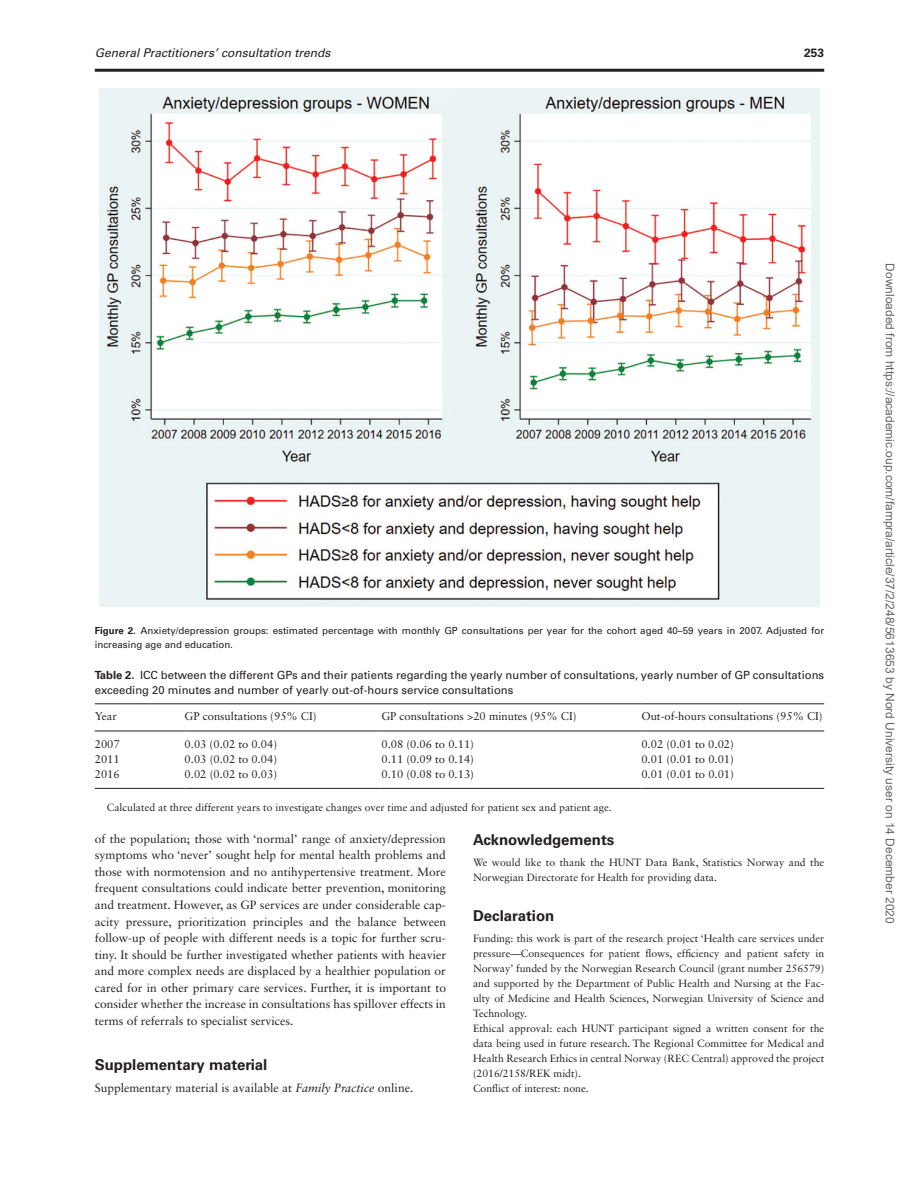
<style>
.page{position:relative;width:919px;height:1187px;background:#fff}
.page>*{position:absolute;margin:0;border:0;box-sizing:border-box;transform-origin:0 0}
.t1{font:700 15px "Univers LT Std";color:#231f20}
.t2{font:12px/16.5px "Sabon LT Std";color:#231f20;text-align:justify}
.t3{font:12px "Arial";color:#666}
.t4{font:italic 12px "Univers LT Std";color:#231f20}
.t5{font:700 12px "Univers LT Std";color:#231f20}
.t6{font:11.25px "Sabon LT Std";color:#231f20}
.t7{font:11.25px/15px "Univers LT Std";color:#231f20}
.t8{font:10.5px/15px "Sabon LT Std";color:#231f20}
.t9{font:9.75px/14.2px "Univers LT Std";color:#231f20}
.s1{font-weight:700}
.s2{font-style:italic}
</style>
<div class="page">
<hr style="left:95px;top:703px;width:89px;height:1px;background:#231f20">
<hr style="left:95px;top:730px;width:89px;height:1px;background:#231f20">
<hr style="left:184px;top:703px;width:197px;height:1px;background:#231f20">
<hr style="left:184px;top:730px;width:197px;height:1px;background:#231f20">
<hr style="left:381px;top:703px;width:260px;height:1px;background:#231f20">
<hr style="left:381px;top:730px;width:260px;height:1px;background:#231f20">
<hr style="left:641px;top:703px;width:183px;height:1px;background:#231f20">
<hr style="left:641px;top:730px;width:183px;height:1px;background:#231f20">
<hr style="left:95px;top:788px;width:89px;height:1px;background:#231f20">
<hr style="left:184px;top:788px;width:197px;height:1px;background:#231f20">
<hr style="left:381px;top:788px;width:260px;height:1px;background:#231f20">
<hr style="left:641px;top:788px;width:183px;height:1px;background:#231f20">
<img style="left:99px;top:88px;width:720px;height:518px">
<hr style="left:95px;top:69px;width:729px;height:3px;background:#231f20">
<p class="t4" style="left:95px;top:45px;width:237px">General Practitioners’ consultation trends</p>
<p class="t5" style="left:804px;top:45px;width:22px">253</p>
<p class="t9" style="left:95px;top:623px;width:730px"><span class="s1">Figure 2.</span> Anxiety/depression groups: estimated percentage with monthly GP consultations per year for the cohort aged 40–59 years in 2007. Adjusted for increasing age and education.</p>
<p class="t7" style="left:95px;top:668px;width:730px"><span class="s1">Table 2.</span> ICC between the different GPs and their patients regarding the yearly number of consultations, yearly number of GP consultations exceeding 20 minutes and number of yearly out-of-hours service consultations</p>
<p class="t6" style="left:95px;top:709px;width:24px">Year</p>
<p class="t6" style="left:185px;top:709px;width:133px">GP consultations (95% CI)</p>
<p class="t6" style="left:381px;top:709px;width:197px">GP consultations &gt;20 minutes (95% CI)</p>
<p class="t6" style="left:641px;top:709px;width:183px">Out-of-hours consultations (95% CI)</p>
<p class="t6" style="left:95px;top:737px;width:27px">2007</p>
<p class="t6" style="left:185px;top:737px;width:94px">0.03 (0.02 to 0.04)</p>
<p class="t6" style="left:381px;top:737px;width:94px">0.08 (0.06 to 0.11)</p>
<p class="t6" style="left:641px;top:737px;width:94px">0.02 (0.01 to 0.02)</p>
<p class="t6" style="left:95px;top:752px;width:27px">2011</p>
<p class="t6" style="left:185px;top:752px;width:94px">0.03 (0.02 to 0.04)</p>
<p class="t6" style="left:381px;top:752px;width:94px">0.11 (0.09 to 0.14)</p>
<p class="t6" style="left:641px;top:752px;width:94px">0.01 (0.01 to 0.01)</p>
<p class="t6" style="left:95px;top:767px;width:27px">2016</p>
<p class="t6" style="left:185px;top:767px;width:94px">0.02 (0.02 to 0.03)</p>
<p class="t6" style="left:381px;top:767px;width:94px">0.10 (0.08 to 0.13)</p>
<p class="t6" style="left:641px;top:767px;width:94px">0.01 (0.01 to 0.01)</p>
<p class="t8" style="left:107px;top:800px;width:506px">Calculated at three different years to investigate changes over time and adjusted for patient sex and patient age.</p>
<p class="t2" style="left:95px;top:830px;width:353px">of the population; those with ‘normal’ range of anxiety/depression symptoms who ‘never’ sought help for mental health problems and those with normotension and no antihypertensive treatment. More frequent consultations could indicate better prevention, monitoring and treatment. However, as GP services are under considerable cap&shy;acity pressure, prioritization principles and the balance between follow-up of people with different needs is a topic for further scru&shy;tiny. It should be further investigated whether patients with heavier and more complex needs are displaced by a healthier population or cared for in other primary care services. Further, it is important to consider whether the increase in consultations has spillover effects in terms of referrals to specialist services.</p>
<h1 class="t1" style="left:95px;top:1055px;width:174px">Supplementary material</h1>
<p class="t2" style="left:95px;top:1079px;width:320px">Supplementary material is available at <span class="s2">Family Practice</span> online.</p>
<h1 class="t1" style="left:473px;top:830px;width:143px">Acknowledgements</h1>
<p class="t8" style="left:473px;top:854px;width:353px">We would like to thank the HUNT Data Bank, Statistics Norway and the<br>Norwegian Directorate for Health for providing data.</p>
<h1 class="t1" style="left:473px;top:907px;width:83px">Declaration</h1>
<p class="t8" style="left:473px;top:930px;width:353px">Funding: this work is part of the research project ‘Health care services under pressure—Consequences for patient flows, efficiency and patient safety in Norway’ funded by the Norwegian Research Council (grant number 256579) and supported by the Department of Public Health and Nursing at the Fac&shy;ulty of Medicine and Health Sciences, Norwegian University of Science and Technology.<br>Ethical approval: each HUNT participant signed a written consent for the data being used in future research. The Regional Committee for Medical and Health Research Ethics in central Norway (REC Central) approved the project (2016/2158/REK midt).<br>Conflict of interest: none.</p>
<p class="t3" style="left:894px;top:263px;width:661px;rotate:90deg">Downloaded from https://academic.oup.com/fampra/article/37/2/248/5613653 by Nord University user on 14 December 2020</p>
</div>
